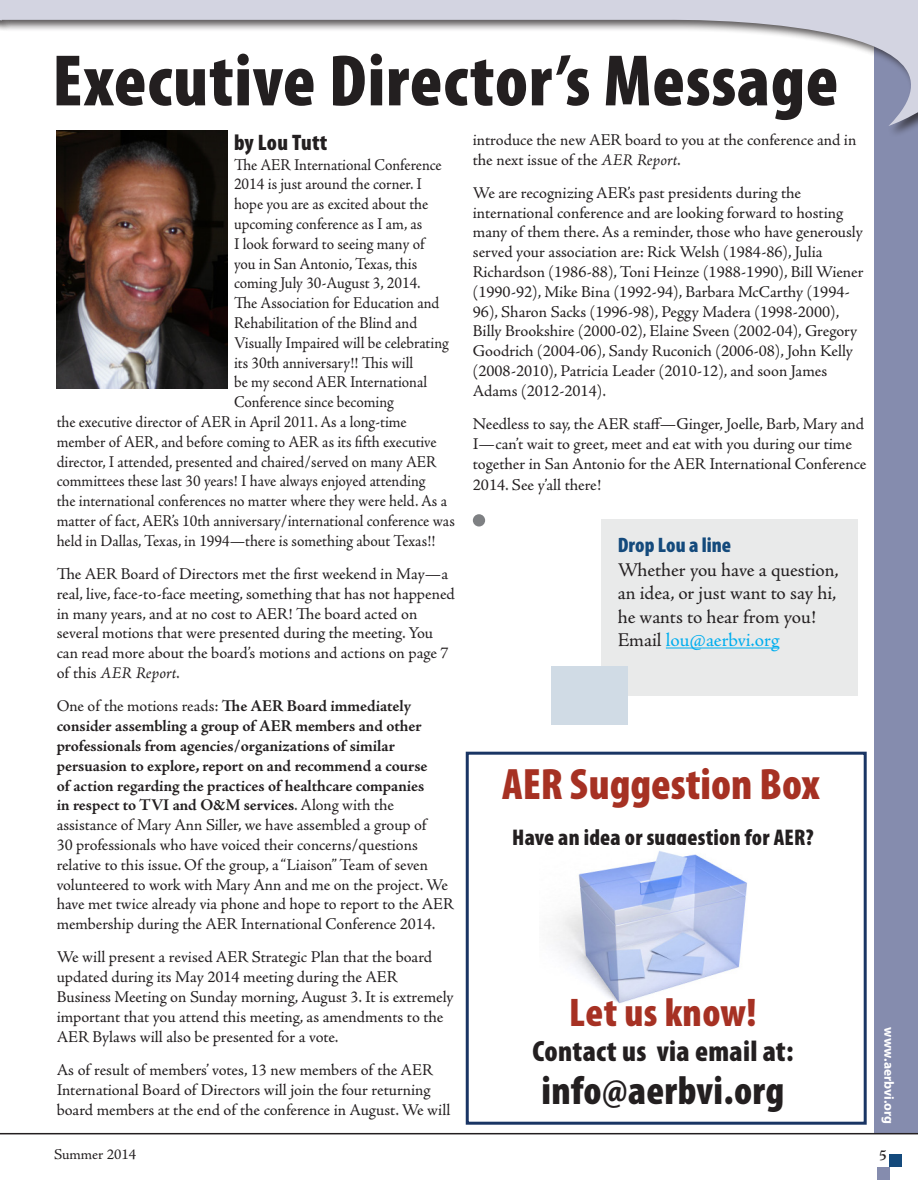
<style>
.page{position:relative;width:918px;height:1188px;background:#fff}
.page>*{position:absolute;margin:0;border:0;box-sizing:border-box;transform-origin:0 0}
.Head_5{font:900 condensed 73.5px "Myriad Pro";letter-spacing:.01em;color:#231f20}
.job_ex_head{font:900 condensed 44.25px "Myriad Pro";color:#a63123}
.author{font:900 condensed 40.2px "Myriad Pro";letter-spacing:.01em;color:#231f20}
.author-2{font:900 condensed 40.2px "Myriad Pro";letter-spacing:.01em;color:#a63123}
.author-3{font:900 condensed 29.4px "Myriad Pro";letter-spacing:.01em;color:#231f20}
.author-4{font:900 condensed 22.8px "Myriad Pro";letter-spacing:.01em;color:#231f20}
.author-5{font:900 condensed 22.5px "Myriad Pro";letter-spacing:.01em;color:#231f20}
.names_in_the_news_ti{font:900 condensed 21px "Myriad Pro";color:#144a7c}
.Body_2{font:19.5px/23.4px "Adobe Jenson Pro";letter-spacing:-.005em;color:#231f20}
.Body_2-2{font:16.5px/19.8px "Adobe Jenson Pro";letter-spacing:-.005em;color:#231f20}
.Body_2-3{font:16.5px "Adobe Jenson Pro";letter-spacing:-.005em;color:#231f20;scale:.94 1}
.t1{font:15px "Adobe Jenson Pro";color:#231f20}
.t2{font:600 15px "Adobe Jenson Pro";color:#231f20}
.t3{font:700 13.5px "Myriad Pro";color:#fff}
.s1{font-style:italic}
.s2{font-weight:700}
.s3{color:#00aeef}
</style>
<div class="page">
<div style="left:874px;top:0;width:44px;height:1134px;background:#858cae"></div>
<div style="left:877px;top:1167px;width:13px;height:13px;background:#858cae"></div>
<div style="left:890px;top:1154px;width:12px;height:13px;background:#144a7c"></div>
<div style="left:0;top:0;width:918px;height:138px;background:#fff"></div>
<svg style="left:3px;top:0;width:915px;height:126px"></svg>
<hr style="left:0;top:1133px;width:918px;height:1px;background:#231f20">
<svg style="left:0;top:0;width:3px;height:30px"></svg>
<img style="left:57px;top:130px;width:170px;height:258px">
<div style="left:602px;top:519px;width:256px;height:177px;background:#e9eaea"></div>
<div style="left:551px;top:666px;width:77px;height:59px;background:#d0dbe5"></div>
<hr style="left:666px;top:648px;width:113px;height:1px;background:#00aeef">
<div style="left:466px;top:752px;width:401px;height:373px;border:3px solid #1a3564"></div>
<img style="left:554px;top:851px;width:194px;height:153px">
<div style="left:473px;top:514px;width:12px;height:13px;background:#7e8083;border-radius:50%"></div>
<p class="Head_5" style="left:52px;top:34px;width:788px">Executive Director’s Message</p>
<p class="author-5" style="left:234px;top:128px;width:95px">by Lou Tutt</p>
<p class="Body_2-3" style="left:234px;top:155px;width:223px">The AER International Conference</p>
<p class="Body_2-3" style="left:234px;top:175px;width:201px">2014 is just around the corner. I</p>
<p class="Body_2-3" style="left:234px;top:195px;width:208px">hope you are as excited about the</p>
<p class="Body_2-3" style="left:234px;top:214px;width:202px">upcoming conference as I am, as</p>
<p class="Body_2-3" style="left:234px;top:234px;width:204px">I look forward to seeing many of</p>
<p class="Body_2-3" style="left:234px;top:254px;width:196px">you in San Antonio, Texas, this</p>
<p class="Body_2-3" style="left:234px;top:274px;width:200px">coming July 30-August 3, 2014.</p>
<p class="Body_2-3" style="left:234px;top:294px;width:220px">The Association for Education and</p>
<p class="Body_2-3" style="left:234px;top:313px;width:196px">Rehabilitation of the Blind and</p>
<p class="Body_2-3" style="left:234px;top:333px;width:230px">Visually Impaired will be celebrating</p>
<p class="Body_2-3" style="left:234px;top:353px;width:192px">its 30th anniversary!! This will</p>
<p class="Body_2-3" style="left:234px;top:373px;width:207px">be my second AER International</p>
<p class="Body_2-3" style="left:234px;top:393px;width:171px">Conference since becoming</p>
<p class="Body_2-3" style="left:57px;top:412px;width:374px">the executive director of AER in April 2011. As a long-time</p>
<p class="Body_2-3" style="left:57px;top:432px;width:406px">member of AER, and before coming to AER as its fifth executive</p>
<p class="Body_2-3" style="left:57px;top:452px;width:406px">director, I attended, presented and chaired/served on many AER</p>
<p class="Body_2-3" style="left:57px;top:472px;width:394px">committees these last 30 years! I have always enjoyed attending</p>
<p class="Body_2-3" style="left:57px;top:492px;width:417px">the international conferences no matter where they were held. As a</p>
<p class="Body_2-3" style="left:57px;top:511px;width:425px">matter of fact, AER’s 10th anniversary/international conference was</p>
<p class="Body_2-3" style="left:57px;top:531px;width:404px">held in Dallas, Texas, in 1994—there is something about Texas!!</p>
<p class="Body_2-2" style="left:57px;top:564px;width:400px">The AER Board of Directors met the first weekend in May—a real, live, face-to-face meeting, something that has not happened in many years, and at no cost to AER! The board acted on several motions that were presented during the meeting. You can read more about the board’s motions and actions on page 7 of this <span class="s1">AER Report</span>.</p>
<p class="Body_2-2" style="left:57px;top:697px;width:399px">One of the motions reads: <span class="s2">The AER Board immediately consider assembling a group of AER members and other professionals from agencies/organizations of similar persuasion to explore, report on and recommend a course<br>of action regarding the practices of healthcare companies<br>in respect to TVI and O&amp;M services</span>. Along with the assistance of Mary Ann Siller, we have assembled a group of<br>30 professionals who have voiced their concerns/questions relative to this issue. Of the group, a “Liaison” Team of seven volunteered to work with Mary Ann and me on the project. We have met twice already via phone and hope to report to the AER membership during the AER International Conference 2014.</p>
<p class="Body_2-2" style="left:57px;top:948px;width:398px">We will present a revised AER Strategic Plan that the board updated during its May 2014 meeting during the AER Business Meeting on Sunday morning, August 3. It is extremely important that you attend this meeting, as amendments to the AER Bylaws will also be presented for a vote.</p>
<p class="Body_2-2" style="left:57px;top:1060px;width:395px">As of result of members’ votes, 13 new members of the AER<br>International Board of Directors will join the four returning board members at the end of the conference in August. We will</p>
<p class="Body_2-2" style="left:473px;top:130px;width:385px">introduce the new AER board to you at the conference and in the next issue of the <span class="s1">AER Report</span>.</p>
<p class="Body_2-2" style="left:473px;top:183px;width:392px">We are recognizing AER’s past presidents during the international conference and are looking forward to hosting many of them there. As a reminder, those who have generously served your association are: Rick Welsh (1984-86), Julia Richardson (1986-88), Toni Heinze (1988-1990), Bill Wiener (1990-92), Mike Bina (1992-94), Barbara McCarthy (1994- 96), Sharon Sacks (1996-98), Peggy Madera (1998-2000), Billy Brookshire (2000-02), Elaine Sveen (2002-04), Gregory Goodrich (2004-06), Sandy Ruconich (2006-08), John Kelly (2008-2010), Patricia Leader (2010-12), and soon James Adams (2012-2014).</p>
<p class="Body_2-2" style="left:473px;top:414px;width:395px">Needless to say, the AER staff—Ginger, Joelle, Barb, Mary and<br>I—can’t wait to greet, meet and eat with you during our time together in San Antonio for the AER International Conference</p>
<p class="Body_2-2" style="left:473px;top:476px;width:130px">2014. See y’all there!</p>
<p class="names_in_the_news_ti" style="left:618px;top:532px;width:115px">Drop Lou a line</p>
<p class="Body_2" style="left:618px;top:558px;width:223px">Whether you have a question, an idea, or just want to say hi, he wants to hear from you!<br>Email <span class="s3">lou@aerbvi.org</span></p>
<p class="job_ex_head" style="left:502px;top:756px;width:319px">AER Suggestion Box</p>
<p class="author-4" style="left:512px;top:823px;width:303px">Have an idea or suggestion for AER?</p>
<p class="author-2" style="left:569px;top:986px;width:189px">Let us know!</p>
<p class="author-3" style="left:532px;top:1032px;width:263px">Contact us via email at:</p>
<p class="author" style="left:541px;top:1065px;width:245px">info@aerbvi.org</p>
<p class="t3" style="left:898px;top:1027px;width:98px;rotate:90deg">www.aerbvi.org</p>
<p class="t1" style="left:54px;top:1146px;width:84px">Summer 2014</p>
<p class="t2" style="left:879px;top:1146px;width:9px">5</p>
</div>
